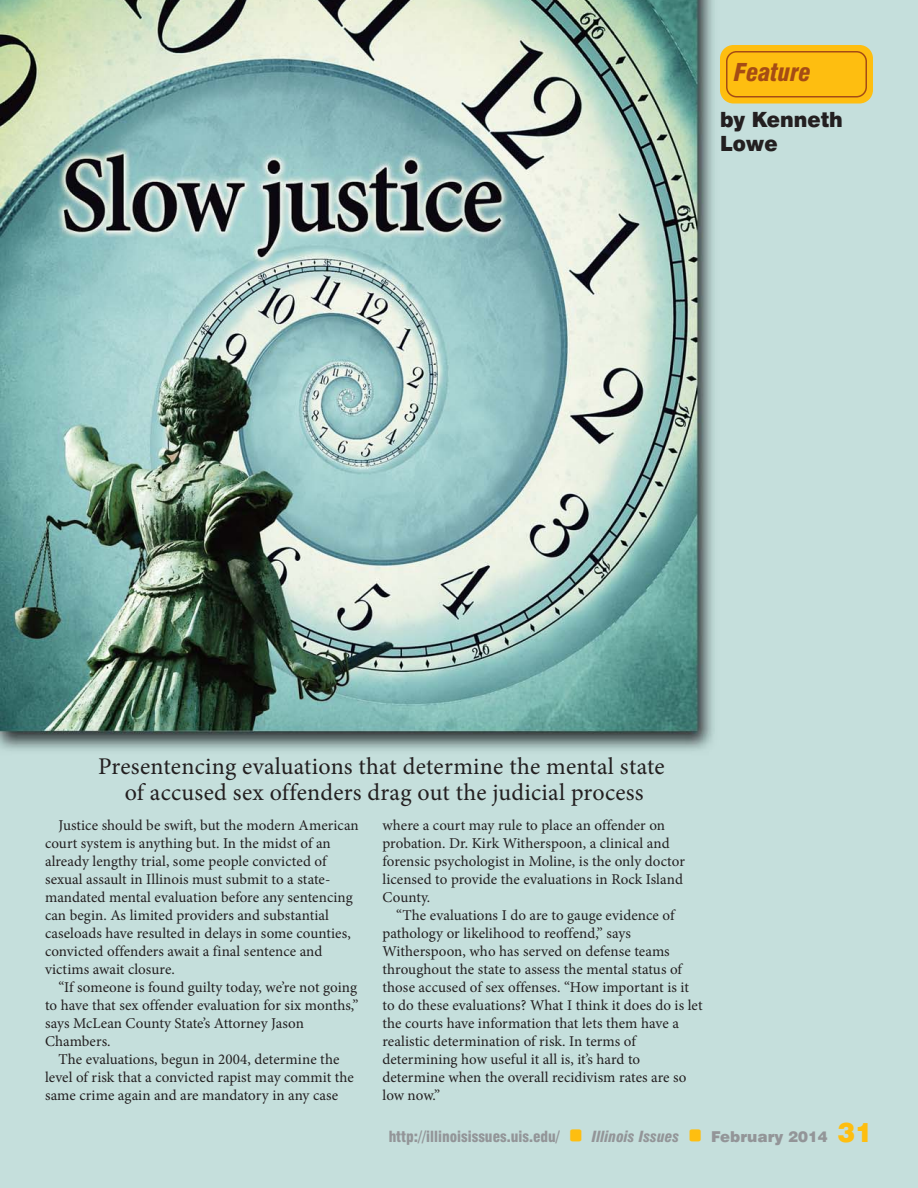
<style>
.page{position:relative;width:918px;height:1188px;background:#fff}
.page>*{position:absolute;margin:0;border:0;box-sizing:border-box;transform-origin:0 0}
.t1{font:24px/25.5px "Minion Pro";letter-spacing:.01em;color:#231f20;text-align:center}
.t2{font:italic 900 condensed 24px "Swiss 721 BT";letter-spacing:-.005em;color:#a54c15}
.t3{font:900 21px/24px "Swiss 721 BT";color:#231f20;scale:.95 1}
.t4{font:15px/18px "Minion Pro";letter-spacing:.005em;color:#231f20}
.t5{font:900 condensed 15px "Swiss 721 BT";color:#939598}
.s1{font-style:italic}
.s2{font-stretch:normal}
.s3{font-stretch:normal;font-size:27px;color:#febe10}
</style>
<div class="page">
<img style="left:0;top:0;width:918px;height:1188px">
<div style="left:720px;top:45px;width:153px;height:59px;background:#febe10;border-radius:14px"></div>
<svg style="left:726px;top:51px;width:141px;height:47px"></svg>
<h1 class="t2" style="left:734px;top:61px;width:78px">Feature</h1>
<h2 class="t3" style="left:720px;top:110px;width:131px">by Kenneth<br>Lowe</h2>
<h1 class="t1" style="left:98px;top:756px;width:568px">Presentencing evaluations that determine the mental state of accused sex offenders drag out the judicial process</h1>
<p class="t4" style="left:45px;top:817px;width:315px;text-indent:14px">Justice should be swift, but the modern American court system is anything but. In the midst of an already lengthy trial, some people convicted of sexual assault in Illinois must submit to a state&shy;mandated mental evaluation before any sentencing can begin. As limited providers and substantial caseloads have resulted in delays in some counties, convicted offenders await a final sentence and victims await closure.</p>
<p class="t4" style="left:45px;top:979px;width:315px;text-indent:14px">“If someone is found guilty today, we’re not going to have that sex offender evaluation for six months,” says McLean County State’s Attorney Jason Chambers.</p>
<p class="t4" style="left:45px;top:1051px;width:311px;text-indent:14px">The evaluations, begun in 2004, determine the level of risk that a convicted rapist may commit the same crime again and are mandatory in any case</p>
<p class="t4" style="left:382px;top:817px;width:304px">where a court may rule to place an offender on probation. Dr. Kirk Witherspoon, a clinical and forensic psychologist in Moline, is the only doctor licensed to provide the evaluations in Rock Island County.</p>
<p class="t4" style="left:382px;top:907px;width:322px;text-indent:14px">“The evaluations I do are to gauge evidence of pathology or likelihood to reoffend,” says Witherspoon, who has served on defense teams throughout the state to assess the mental status of those accused of sex offenses. “How important is it to do these evaluations? What I think it does do is let the courts have information that lets them have a realistic determination of risk. In terms of determining how useful it all is, it’s hard to determine when the overall recidivism rates are so low now.”</p>
<p class="t5" style="left:389px;top:1131px;width:486px">http://illinoisissues.uis.edu/ <sup>1</sup> <span class="s1">Illinois Issues</span> <sup>1</sup> <span class="s2">February 2014</span> <span class="s3">31</span></p>
</div>
